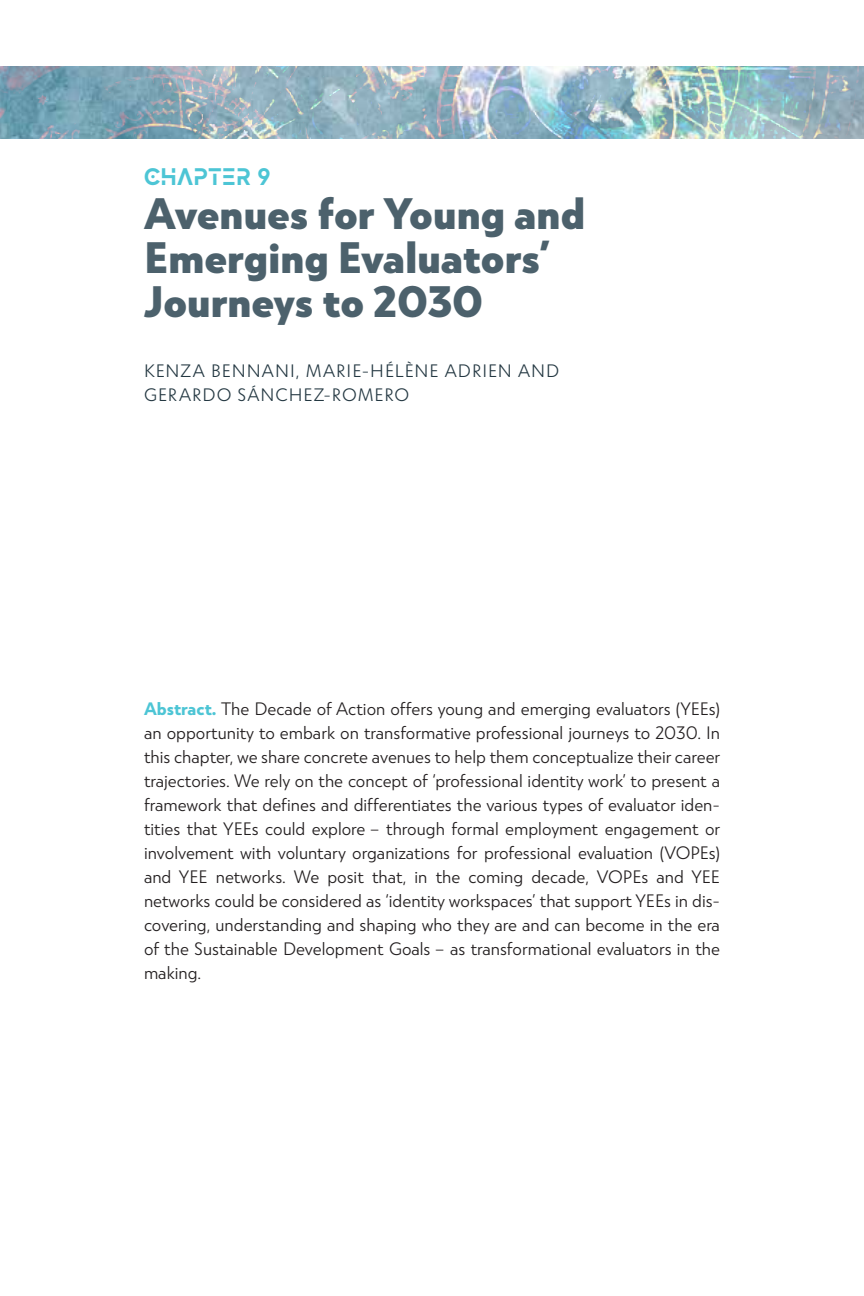
<style>
.page{position:relative;width:864px;height:1296px;background:#fff}
.page>*{position:absolute;margin:0;border:0;box-sizing:border-box;transform-origin:0 0}
.t1{font:900 44px/44px "Atlan";color:#4c616c}
.t2{font:700 24px "MADE Evolve Sans EVO";letter-spacing:.02em;color:#4dc5d5}
.t3{font:300 18px/24px "Atlan";color:#231f20;text-align:justify}
.t4{font:300 18px/24px "Atlan";letter-spacing:.055em;color:#243842}
.s1{font-weight:700;color:#4dc5d5}
</style>
<div class="page">
<img style="left:0;top:66px;width:864px;height:72px">
<h2 class="t2" style="left:144px;top:162px;width:128px">CHAPTER 9</h2>
<h1 class="t1" style="left:144px;top:191px;width:443px">Avenues for Young and<br>Emerging Evaluators’<br>Journeys to 2030</h1>
<p class="t4" style="left:144px;top:359px;width:417px">KENZA BENNANI, MARIE-HÉLÈNE ADRIEN AND<br>GERARDO SÁNCHEZ-ROMERO</p>
<p class="t3" style="left:144px;top:696px;width:578px"><span class="s1">Abstract.</span> The Decade of Action offers young and emerging evaluators (YEEs) an opportunity to embark on transformative professional journeys to 2030. In this chapter, we share concrete avenues to help them conceptualize their career trajectories. We rely on the concept of ‘professional identity work’ to present a framework that defines and differentiates the various types of evaluator iden&shy;tities that YEEs could explore – through formal employment engagement or involvement with voluntary organizations for professional evaluation (VOPEs) and YEE networks. We posit that, in the coming decade, VOPEs and YEE networks could be considered as ‘identity workspaces’ that support YEEs in dis&shy;covering, understanding and shaping who they are and can become in the era of the Sustainable Development Goals – as transformational evaluators in the making.</p>
</div>
